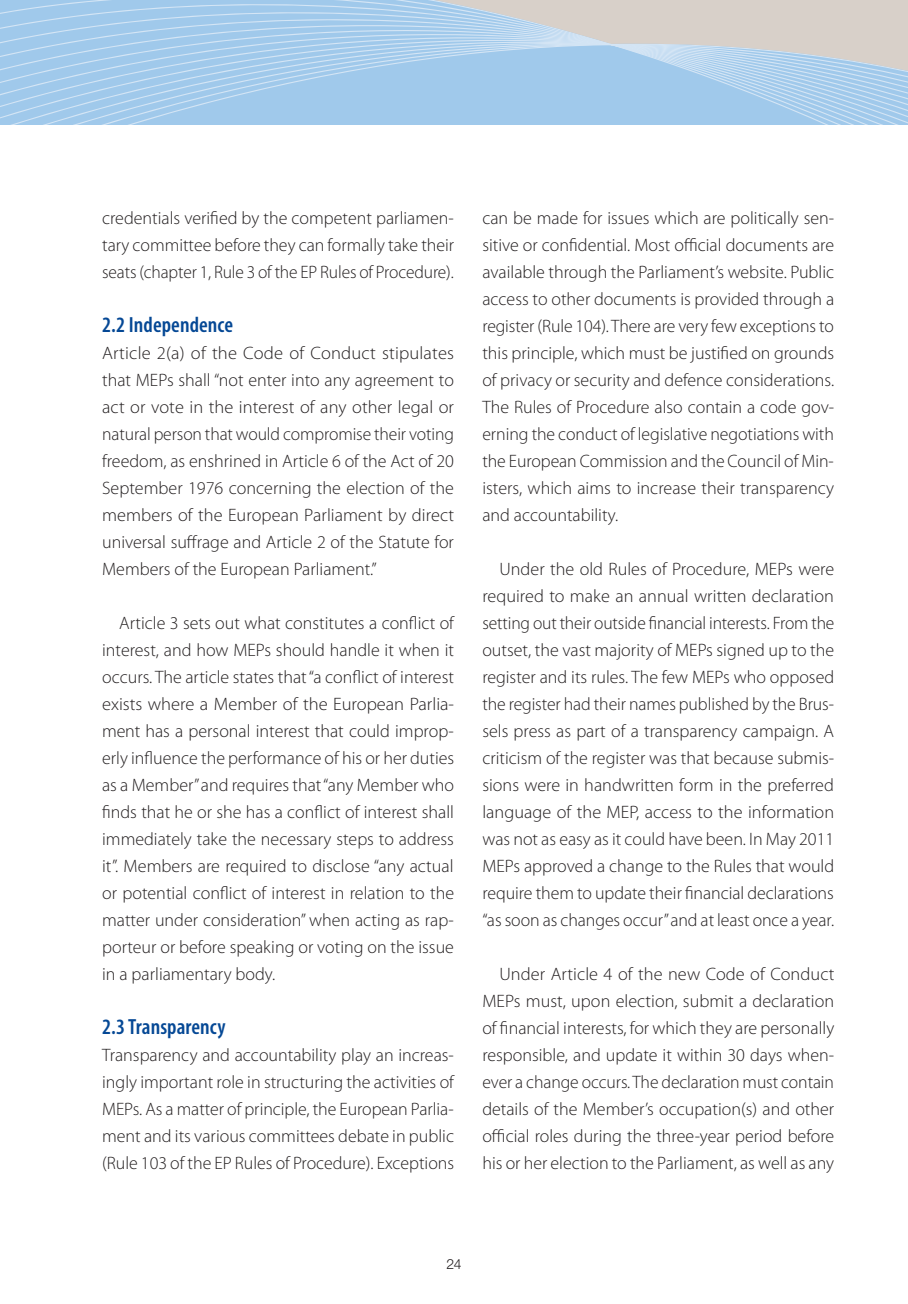
<style>
.page{position:relative;width:908px;height:1304px;background:#fff}
.page>*{position:absolute;margin:0;border:0;box-sizing:border-box;transform-origin:0 0}
.t1{font:600 condensed 22px "Myriad Pro";letter-spacing:.005em;color:#054895}
.t2{font:300 18px/27px "Myriad Pro";color:#231f20;text-align:justify}
.t3{font:300 14px "Helvetica Neue LT Std";color:#231f20}
</style>
<div class="page">
<svg style="left:0;top:0;width:907px;height:125px;background:#afcde6"></svg>
<p class="t2" style="left:102px;top:205px;width:353px">credentials verified by the competent parliamen&shy;tary committee before they can formally take their seats (chapter 1, Rule 3 of the EP Rules of Procedure).</p>
<p class="t1" style="left:102px;top:313px;width:132px">2.2 Independence</p>
<p class="t2" style="left:102px;top:340px;width:353px">Article 2(a) of the Code of Conduct stipulates that MEPs shall “not enter into any agreement to act or vote in the interest of any other legal or natural person that would compromise their voting freedom, as enshrined in Article 6 of the Act of 20<br>September 1976 concerning the election of the members of the European Parliament by direct universal suffrage and Article 2 of the Statute for Members of the European Parliament.”</p>
<p class="t2" style="left:102px;top:610px;width:353px;text-indent:17px">Article 3 sets out what constitutes a conflict of interest, and how MEPs should handle it when it occurs. The article states that “a conflict of interest exists where a Member of the European Parlia&shy;ment has a personal interest that could improp&shy;erly influence the performance of his or her duties as a Member” and requires that “any Member who finds that he or she has a conflict of interest shall immediately take the necessary steps to address it”. Members are required to disclose “any actual or potential conflict of interest in relation to the matter under consideration” when acting as rap&shy;porteur or before speaking or voting on the issue in a parliamentary body.</p>
<p class="t1" style="left:102px;top:1015px;width:125px">2.3 Transparency</p>
<p class="t2" style="left:102px;top:1042px;width:353px">Transparency and accountability play an increas&shy;ingly important role in structuring the activities of MEPs. As a matter of principle, the European Parlia&shy;ment and its various committees debate in public (Rule 103 of the EP Rules of Procedure). Exceptions</p>
<p class="t2" style="left:482px;top:205px;width:353px">can be made for issues which are politically sen&shy;sitive or confidential. Most official documents are available through the Parliament’s website. Public access to other documents is provided through a register (Rule 104). There are very few exceptions to this principle, which must be justified on grounds of privacy or security and defence considerations.<br>The Rules of Procedure also contain a code gov&shy;erning the conduct of legislative negotiations with the European Commission and the Council of Min&shy;isters, which aims to increase their transparency and accountability.</p>
<p class="t2" style="left:482px;top:556px;width:353px;text-indent:17px">Under the old Rules of Procedure, MEPs were required to make an annual written declaration setting out their outside financial interests. From the outset, the vast majority of MEPs signed up to the register and its rules. The few MEPs who opposed the register had their names published by the Brus&shy;sels press as part of a transparency campaign. A criticism of the register was that because submis&shy;sions were in handwritten form in the preferred language of the MEP, access to the information was not as easy as it could have been. I n May 2011<br>MEPs approved a change to the Rules that would require them to update their financial declarations “as soon as changes occur” and at least once a year.</p>
<p class="t2" style="left:482px;top:961px;width:353px;text-indent:17px">Under Article 4 of the new Code of Conduct MEPs must, upon election, submit a declaration of financial interests, for which they are personally responsible, and update it within 30 days when&shy;ever a change occurs. The declaration must contain details of the Member’s occupation(s) and other official roles during the three-year period before his or her election to the Parliament, as well as any</p>
<p class="t3" style="left:446px;top:1255px;width:17px">24</p>
</div>
